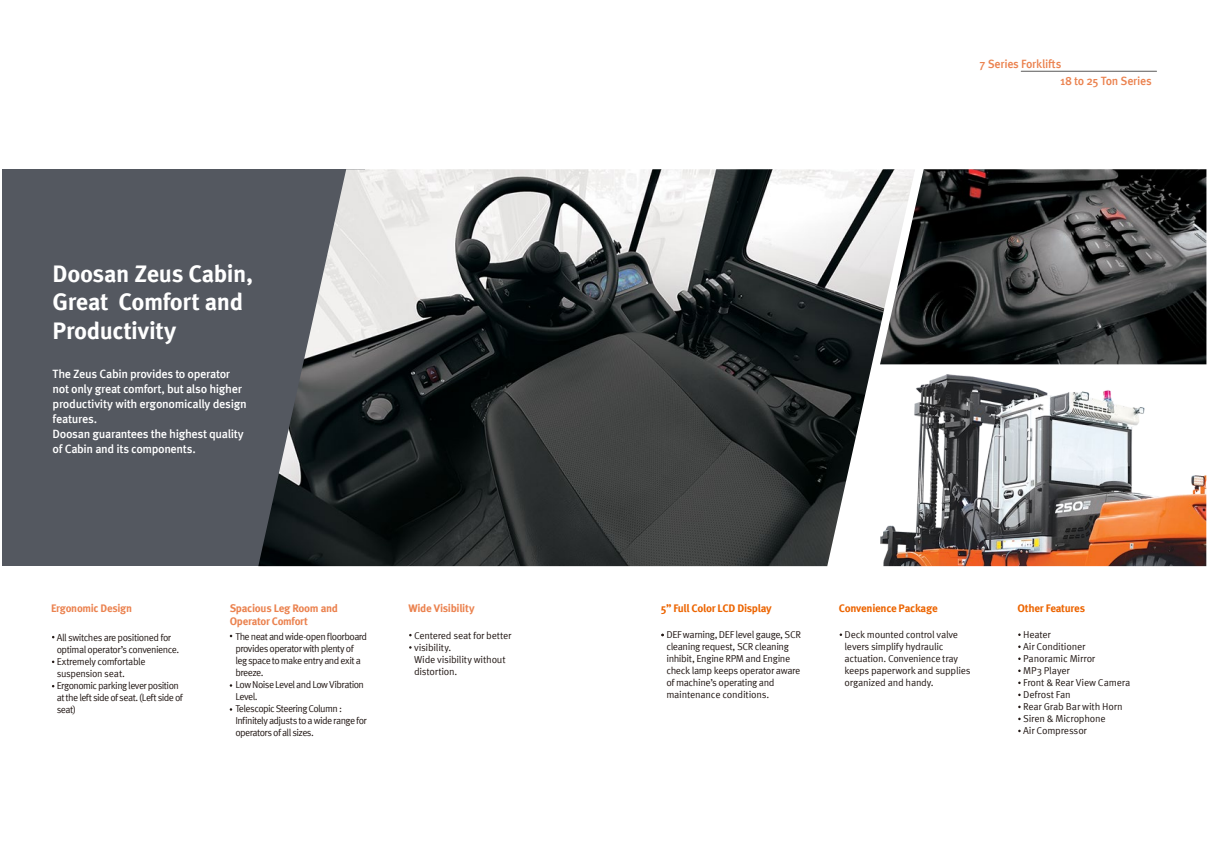
<style>
.page{position:relative;width:1208px;height:859px;background:#fff}
.page>*{position:absolute;margin:0;border:0;box-sizing:border-box;transform-origin:0 0}
.t1{font:700 24px/28.8px "Meta Pro";letter-spacing:-.02em;color:#fff}
.t2{font:500 12px/15px "Meta Pro";letter-spacing:-.03em;color:#fff}
.t3{font:500 12px/17px "Meta Pro";letter-spacing:-.025em;color:#eb824f}
.t4{font:700 11px/13.2px "Meta Pro";letter-spacing:-.025em;color:#eb824f}
.t5{font:700 11px "Meta Pro";letter-spacing:-.03em;color:#ec6400}
.t6{font:10px/12px "Meta Pro";letter-spacing:-.035em;color:#231916}
.t7{font:10px/12px "Meta Pro";letter-spacing:-.06em;color:#231916}
</style>
<div class="page">
<hr style="left:1021px;top:71px;width:135px;height:1px;background:#595857">
<div style="left:2px;top:169px;width:362px;height:397px;background:#545860"></div>
<img style="left:258px;top:169px;width:657px;height:397px">
<img style="left:880px;top:169px;width:326px;height:195px">
<img style="left:836px;top:371px;width:370px;height:195px">
<h1 class="t1" style="left:53px;top:257px;width:202px">Doosan Zeus Cabin,<br>Great Comfort and<br>Productivity</h1>
<p class="t2" style="left:53px;top:365px;width:196px">The Zeus Cabin provides to operator not only great comfort, but also higher productivity with ergonomically design features.<br>Doosan guarantees the highest quality of Cabin and its components.</p>
<p class="t4" style="left:51px;top:601px;width:83px">Ergonomic Design</p>
<p class="t6" style="left:57px;top:631px;width:128px">All switches are positioned for optimal operator’s convenience.<br>Extremely comfortable suspension seat.<br>Ergonomic parking lever position at the left side of seat. (Left side of seat)</p>
<p class="t4" style="left:230px;top:601px;width:110px">Spacious Leg Room and<br>Operator Comfort</p>
<p class="t7" style="left:235px;top:630px;width:133px">The neat and wide-open floorboard provides operator with plenty of leg space to make entry and exit a breeze.<br>Low Noise Level and Low Vibration<br>Level.<br>Telescopic Steering Column :<br>Infinitely adjusts to a wide range for operators of all sizes.</p>
<p class="t4" style="left:408px;top:601px;width:68px">Wide Visibility</p>
<p class="t6" style="left:414px;top:629px;width:99px">Centered seat for better visibility.<br>Wide visibility without distortion.</p>
<p class="t3" style="left:1060px;top:54px;width:93px;text-indent:-81px">7 Series Forklifts<br>18 to 25 Ton Series</p>
<p class="t5" style="left:660px;top:599px;width:113px">5” Full Color LCD Display</p>
<p class="t6" style="left:666px;top:628px;width:136px">DEF warning, DEF level gauge, SCR cleaning request, SCR cleaning inhibit, Engine RPM and Engine check lamp keeps operator aware of machine’s operating and maintenance conditions.</p>
<p class="t5" style="left:839px;top:599px;width:100px">Convenience Package</p>
<p class="t6" style="left:844px;top:628px;width:128px">Deck mounted control valve levers simplify hydraulic actuation. Convenience tray keeps paperwork and supplies organized and handy.</p>
<p class="t5" style="left:1017px;top:599px;width:69px">Other Features</p>
<p class="t6" style="left:1023px;top:628px;width:109px">Heater<br>Air Conditioner<br>Panoramic Mirror<br>MP3 Player<br>Front &amp; Rear View Camera<br>Defrost Fan<br>Rear Grab Bar with Horn<br>Siren &amp; Microphone<br>Air Compressor</p>
</div>
